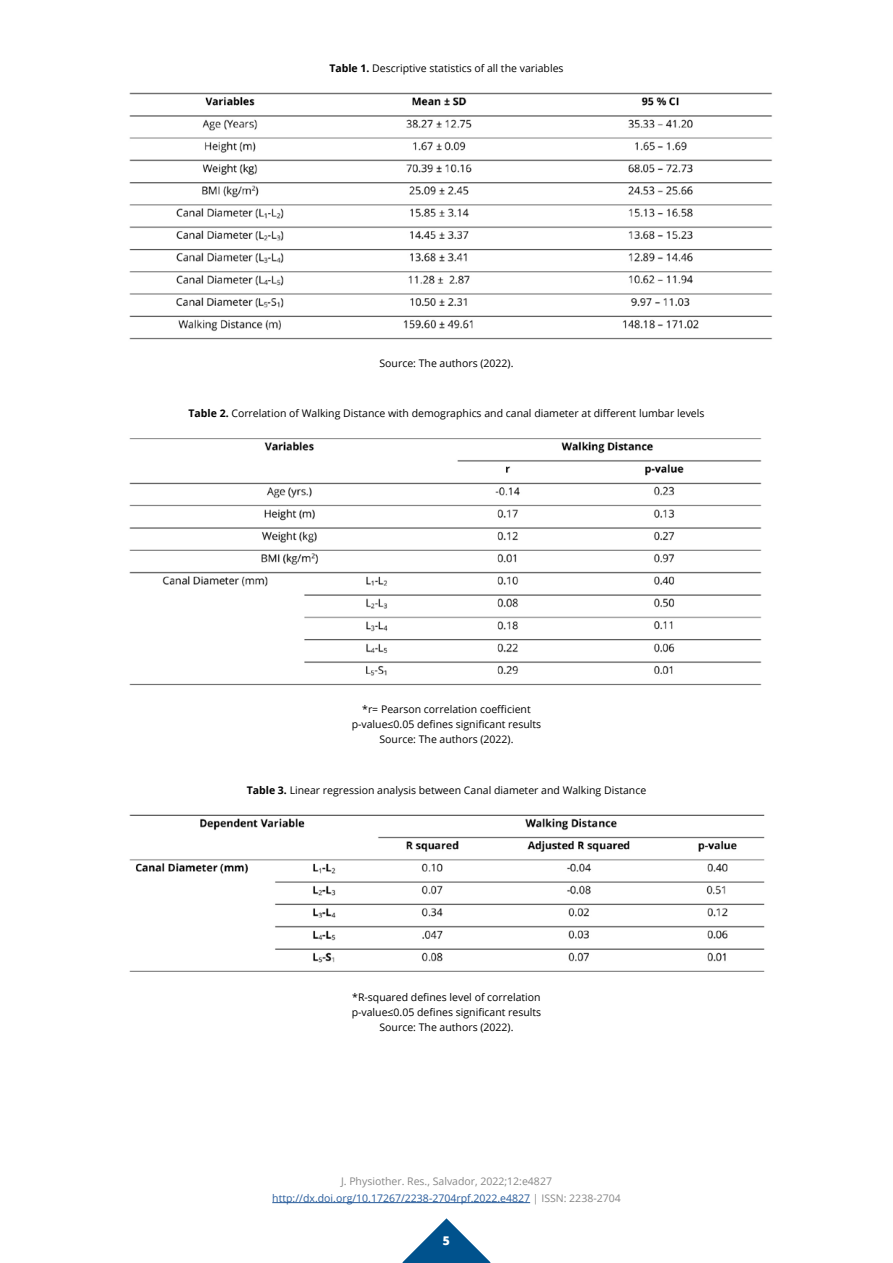
<style>
.page{position:relative;width:893px;height:1263px;background:#fff}
.page>*{position:absolute;margin:0;border:0;box-sizing:border-box;transform-origin:0 0}
.t1{font:800 12px "Open Sans";color:#fff}
.t2{font:10.5px/15px "Open Sans";color:#000;text-align:center}
.t3{font:10.5px/16.5px "Open Sans";color:#878787;text-align:center}
.s1{font-weight:700}
.s2{color:#275b9b}
</style>
<div class="page">
<svg style="left:402px;top:1218px;width:89px;height:45px"></svg>
<hr style="left:272px;top:1202px;width:258px;height:1px;background:#275b9b">
<img style="left:129px;top:814px;width:636px;height:158px">
<img style="left:129px;top:438px;width:633px;height:248px">
<img style="left:129px;top:92px;width:644px;height:248px">
<p class="t2" style="left:329px;top:60px;width:236px"><span class="s1">Table 1.</span> Descriptive statistics of all the variables</p>
<p class="t2" style="left:379px;top:355px;width:135px">Source: The authors (2022).</p>
<p class="t2" style="left:188px;top:406px;width:518px"><span class="s1">Table 2.</span> Correlation of Walking Distance with demographics and canal diameter at different lumbar levels</p>
<p class="t2" style="left:352px;top:701px;width:191px">*r= Pearson correlation coefficient p-value≤0.05 defines significant results<br>Source: The authors (2022).</p>
<p class="t2" style="left:247px;top:782px;width:401px"><span class="s1">Table 3.</span> Linear regression analysis between Canal diameter and Walking Distance</p>
<p class="t2" style="left:352px;top:989px;width:191px">*R-squared defines level of correlation p-value≤0.05 defines significant results<br>Source: The authors (2022).</p>
<p class="t3" style="left:272px;top:1173px;width:350px">J. Physiother. Res., Salvador, 2022;12:e4827 <span class="s2">http://dx.doi.org/10.17267/2238-2704rpf.2022.e4827</span> | ISSN: 2238-2704</p>
<p class="t1" style="left:443px;top:1232px;width:9px">5</p>
</div>
